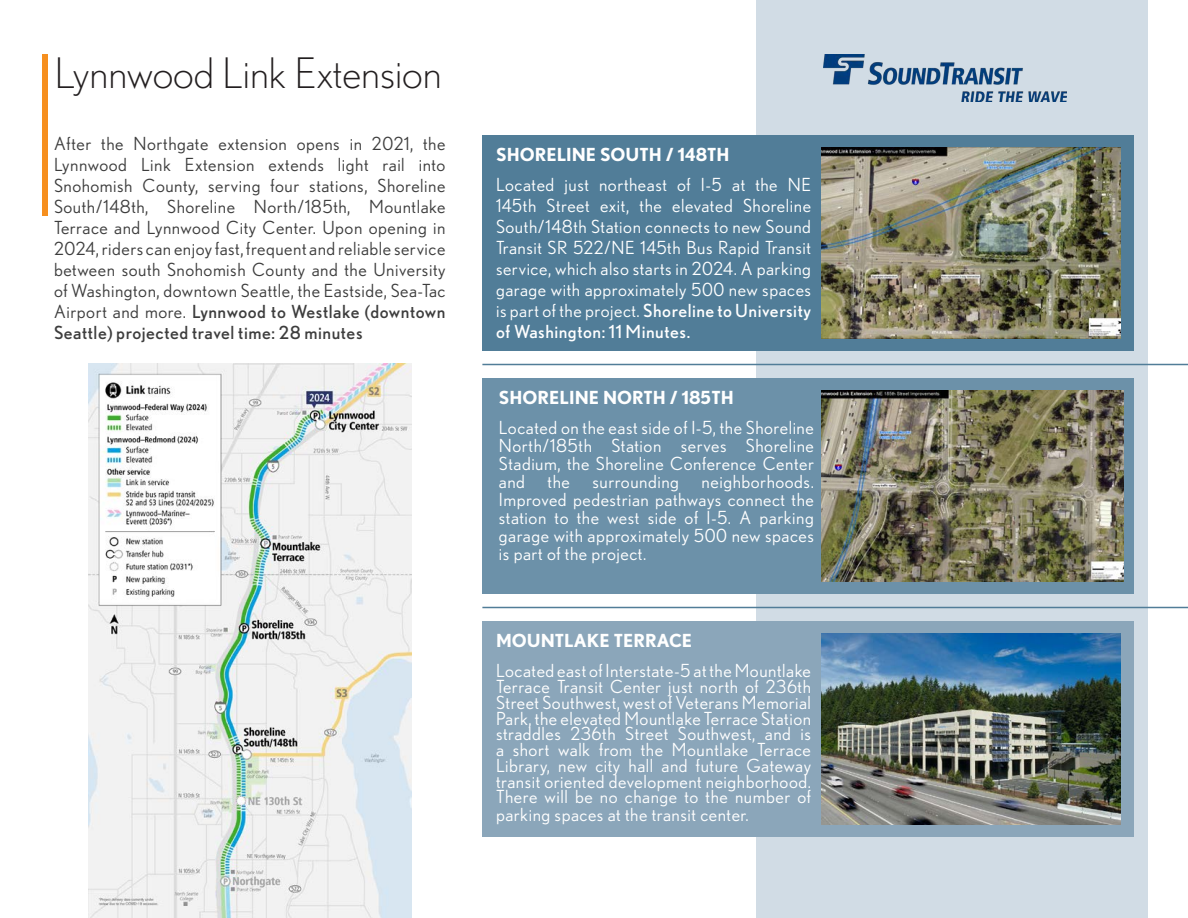
<style>
.page{position:relative;width:1188px;height:918px;background:#fff}
.page>*{position:absolute;margin:0;border:0;box-sizing:border-box;transform-origin:0 0}
.t1{font:300 42px "Nobel";color:#231f20}
.t2{font:18px/15.8px "Nobel";letter-spacing:.03em;color:#fff;text-align:justify}
.t3{font:18px/21px "Nobel";letter-spacing:.03em;color:#3d3d3d;text-align:justify}
.t4{font:700 18px "Nobel";color:#fff}
.s1{font-style:inherit}
</style>
<div class="page">
<div style="left:42px;top:54px;width:6px;height:162px;background:#f68f1e"></div>
<img style="left:89px;top:364px;width:323px;height:554px">
<div style="left:756px;top:0;width:392px;height:918px;background:#d1dce5"></div>
<div style="left:482px;top:135px;width:652px;height:216px;background:#517d98"></div>
<div style="left:482px;top:378px;width:652px;height:216px;background:#6c91a9"></div>
<div style="left:482px;top:621px;width:652px;height:216px;background:#8ba6ba"></div>
<hr style="left:482px;top:364px;width:706px;height:1px;background:#517d98">
<hr style="left:482px;top:607px;width:706px;height:1px;background:#517d98">
<img style="left:822px;top:147px;width:298px;height:192px">
<img style="left:822px;top:390px;width:301px;height:192px">
<img style="left:822px;top:633px;width:298px;height:192px">
<img style="left:824px;top:54px;width:242px;height:47px">
<p class="t1" style="left:55px;top:49px;width:388px">Lynnwood Link Extension</p>
<p class="t3" style="left:54px;top:133px;width:393px">After the Northgate extension opens in 2021, the Lynnwood Link Extension extends light rail into Snohomish County, serving four stations, Shoreline South/148th, Shoreline North/185th, Mountlake Terrace and Lynnwood City Center. Upon opening in 2024, riders can enjoy fast, frequent and reliable service between south Snohomish County and the University of Washington, downtown Seattle, the Eastside, Sea-Tac Airport and more. <span class="s1">Lynnwood to Westlake (downtown Seattle) projected travel time: 28 minutes</span></p>
<p class="t4" style="left:496px;top:144px;width:235px">SHORELINE SOUTH / 148TH</p>
<p class="t2" style="left:496px;top:174px;width:317px;line-height:21px">Located just northeast of I-5 at the NE 145th Street exit, the elevated Shoreline South/148th Station connects to new Sound Transit SR 522/NE 145th Bus Rapid Transit service, which also starts in 2024. A parking garage with approximately 500 new spaces is part of the project. <span class="s1">Shoreline to University of Washington: 11 Minutes.</span></p>
<p class="t4" style="left:499px;top:387px;width:236px">SHORELINE NORTH / 185TH</p>
<p class="t2" style="left:499px;top:419px;width:317px;line-height:18px">Located on the east side of I-5, the Shoreline North/185th Station serves Shoreline Stadium, the Shoreline Conference Center and</p>
<p class="t2" style="left:499px;top:473px;width:317px;line-height:18px;text-indent:203px">neighborhoods.<br>Improved pedestrian pathways connect the station to the west side of I-5. A parking garage with approximately 500 new spaces is part of the project.</p>
<p class="t2" style="left:548px;top:474px;width:24px">the</p>
<p class="t2" style="left:593px;top:474px;width:88px">surrounding</p>
<p class="t4" style="left:496px;top:630px;width:198px">MOUNTLAKE TERRACE</p>
<p class="t2" style="left:496px;top:663px;width:317px">Located east of Interstate-5 at the Mountlake Terrace Transit Center just north of 236th Street Southwest, west of Veterans Memorial Park, the elevated Mountlake Terrace Station straddles 236th Street Southwest, and is a short walk from the Mountlake Terrace Library, new city hall and future Gateway transit oriented development neighborhood.<br>There will be no change to the number of</p>
<p class="t2" style="left:496px;top:807px;width:254px">parking spaces at the transit center.</p>
</div>
